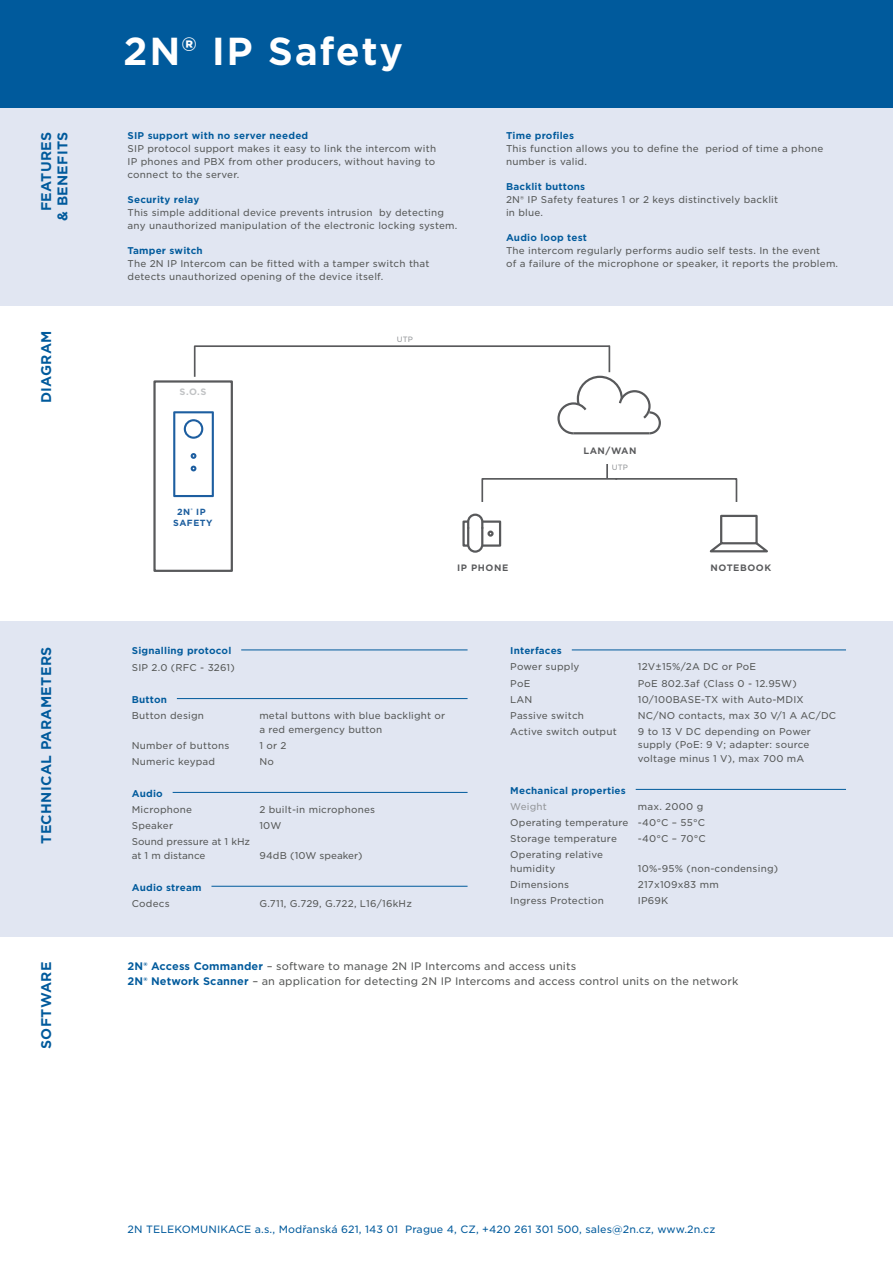
<style>
.page{position:relative;width:893px;height:1263px;background:#fff}
.page>*{position:absolute;margin:0;border:0;box-sizing:border-box;transform-origin:0 0}
.t1{font:700 37.5px "Gotham S Sm";letter-spacing:.04em;color:#fff}
.t2{font:700 13.5px/16.2px "Gotham S Sm";letter-spacing:.02em;color:#005a9c;text-align:right}
.t3{font:10.5px/15px "Gotham S Sm";letter-spacing:.01em;color:#555756}
.t4{font:10.2px "Gotham S Sm";letter-spacing:.01em;color:#005a9c}
.t5{font:9.45px/12.8px "Gotham S Sm";letter-spacing:.02em;color:#555756}
.t6{font:700 9.45px "Gotham S Sm";letter-spacing:.02em;color:#005a9c}
.t7{font:9.45px/13.5px "Gotham S Sm";color:#555756}
.t8{font:9.45px "Gotham S Sm";color:#565756}
.t9{font:9.45px "Gotham S Sm";letter-spacing:.02em;color:#939598}
.t10{font:700 8.85px "Gotham S Sm";letter-spacing:.06em;color:#58595b}
.t11{font:700 8.85px/10.6px "Gotham";letter-spacing:.06em;color:#1d5e9e;text-align:center}
.t12{font:700 8.85px "Gotham S Sm";color:#c0c2c4}
.t13{font:7.35px "Gotham S Sm";color:#939598}
.s1{font-weight:700;color:#005a9c}
</style>
<div class="page">
<div style="left:0;top:106px;width:893px;height:199px;background:#e1e6f2"></div>
<div style="left:0;top:621px;width:893px;height:315px;background:#e1e6f2"></div>
<hr style="left:241px;top:649px;width:227px;height:1px;background:#005a9c">
<hr style="left:177px;top:698px;width:291px;height:1px;background:#005a9c">
<hr style="left:173px;top:792px;width:295px;height:1px;background:#005a9c">
<hr style="left:211px;top:886px;width:257px;height:1px;background:#005a9c">
<hr style="left:572px;top:649px;width:274px;height:1px;background:#005a9c">
<hr style="left:636px;top:789px;width:210px;height:1px;background:#005a9c">
<div style="left:0;top:0;width:893px;height:107px;background:#005a9c"></div>
<div style="left:481px;top:520px;width:20px;height:27px;border:2px solid #58595b"></div>
<div style="left:462px;top:520px;width:7px;height:27px;border:2px solid #58595b"></div>
<div style="left:487px;top:530px;width:7px;height:7px;border:2px solid #58595b;border-radius:50%"></div>
<svg style="left:466px;top:513px;width:18px;height:40px"></svg>
<div style="left:720px;top:515px;width:38px;height:29px;border:2px solid #58595b"></div>
<svg style="left:709px;top:540px;width:59px;height:13px"></svg>
<svg style="left:173px;top:345px;width:565px;height:157px"></svg>
<div style="left:153px;top:380px;width:80px;height:192px;border:2px solid #58595b"></div>
<h2 class="t2" style="left:38px;top:221px;width:91px;rotate:-90deg">FEATURES &amp; BENEFITS</h2>
<h2 class="t2" style="left:38px;top:403px;width:74px;rotate:-90deg">DIAGRAM</h2>
<h2 class="t2" style="left:38px;top:844px;width:198px;rotate:-90deg">TECHNICAL PARAMETERS</h2>
<h2 class="t2" style="left:38px;top:1049px;width:89px;rotate:-90deg">SOFTWARE</h2>
<h1 class="t1" style="left:123px;top:26px;width:281px">2N® IP Safety</h1>
<p class="t6" style="left:128px;top:129px;width:182px">SIP support with no server needed</p>
<p class="t5" style="left:128px;top:142px;width:310px;text-align:justify">SIP protocol support makes it easy to link the intercom with IP phones and PBX from other producers, without having to connect to the server.</p>
<p class="t6" style="left:128px;top:193px;width:73px">Security relay</p>
<p class="t5" style="left:128px;top:206px;width:331px">This simple additional device prevents intrusion by detecting any unauthorized manipulation of the electronic locking system.</p>
<p class="t6" style="left:128px;top:244px;width:77px">Tamper switch</p>
<p class="t5" style="left:128px;top:257px;width:304px">The 2N IP Intercom can be fitted with a tamper switch that detects unauthorized opening of the device itself.</p>
<p class="t12" style="left:180px;top:385px;width:28px">S.O.S</p>
<p class="t11" style="left:173px;top:507px;width:41px">2N<sup>®</sup> IP<br>SAFETY</p>
<p class="t13" style="left:397px;top:334px;width:18px">UTP</p>
<p class="t6" style="left:506px;top:129px;width:70px">Time profiles</p>
<p class="t5" style="left:506px;top:142px;width:319px">This function allows you to define the period of time a phone number is valid.</p>
<p class="t6" style="left:506px;top:180px;width:81px">Backlit buttons</p>
<p class="t5" style="left:506px;top:193px;width:274px">2N® IP Safety features 1 or 2 keys distinctively backlit in blue.</p>
<p class="t6" style="left:506px;top:231px;width:82px">Audio loop test</p>
<p class="t5" style="left:506px;top:244px;width:334px">The intercom regularly performs audio self tests. In the event<br>of a failure of the microphone or speaker, it reports the problem.</p>
<p class="t10" style="left:583px;top:445px;width:55px">LAN/WAN</p>
<p class="t13" style="left:612px;top:462px;width:18px">UTP</p>
<p class="t10" style="left:457px;top:561px;width:53px">IP PHONE</p>
<p class="t10" style="left:710px;top:561px;width:62px">NOTEBOOK</p>
<p class="t6" style="left:132px;top:644px;width:101px">Signalling protocol</p>
<p class="t5" style="left:132px;top:661px;width:105px">SIP 2.0 (RFC - 3261)</p>
<p class="t6" style="left:132px;top:693px;width:37px">Button</p>
<p class="t5" style="left:132px;top:709px;width:74px">Button design</p>
<p class="t5" style="left:259px;top:709px;width:187px;line-height:13.5px">metal buttons with blue backlight or a red emergency button</p>
<p class="t5" style="left:132px;top:739px;width:99px">Number of buttons</p>
<p class="t8" style="left:259px;top:739px;width:29px">1 or 2</p>
<p class="t5" style="left:132px;top:755px;width:85px">Numeric keypad</p>
<p class="t8" style="left:259px;top:755px;width:16px">No</p>
<p class="t6" style="left:132px;top:787px;width:32px">Audio</p>
<p class="t5" style="left:132px;top:803px;width:62px">Microphone</p>
<p class="t5" style="left:259px;top:803px;width:117px">2 built-in microphones</p>
<p class="t5" style="left:132px;top:819px;width:43px">Speaker</p>
<p class="t5" style="left:259px;top:819px;width:24px">10W</p>
<p class="t7" style="left:132px;top:835px;width:120px">Sound pressure at 1 kHz at 1 m distance</p>
<p class="t7" style="left:259px;top:848px;width:105px">94dB (10W speaker)</p>
<p class="t6" style="left:510px;top:644px;width:53px">Interfaces</p>
<p class="t5" style="left:510px;top:660px;width:71px">Power supply</p>
<p class="t5" style="left:638px;top:660px;width:120px">12V±15%/2A DC or PoE</p>
<p class="t5" style="left:510px;top:676px;width:22px">PoE</p>
<p class="t5" style="left:638px;top:676px;width:160px">PoE 802.3af (Class 0 - 12.95W)</p>
<p class="t5" style="left:510px;top:693px;width:24px">LAN</p>
<p class="t5" style="left:638px;top:693px;width:167px">10/100BASE-TX with Auto-MDIX</p>
<p class="t5" style="left:510px;top:709px;width:75px">Passive switch</p>
<p class="t5" style="left:638px;top:709px;width:200px">NC/NO contacts, max 30 V/1 A AC/DC</p>
<p class="t5" style="left:510px;top:725px;width:108px">Active switch output</p>
<p class="t5" style="left:638px;top:724px;width:175px;line-height:13.5px">9 to 13 V DC depending on Power supply (PoE: 9 V; adapter: source voltage minus 1 V), max 700 mA</p>
<p class="t6" style="left:510px;top:784px;width:117px">Mechanical properties</p>
<p class="t9" style="left:510px;top:800px;width:38px">Weight</p>
<p class="t5" style="left:510px;top:798px;width:197px;line-height:16px;text-indent:128px">max. 2000 g<br>Operating temperature -40°C – 55°C<br>Storage temperature</p>
<p class="t5" style="left:638px;top:832px;width:70px">-40°C – 70°C</p>
<p class="t5" style="left:510px;top:848px;width:94px;line-height:13.5px">Operating relative humidity</p>
<p class="t5" style="left:638px;top:862px;width:142px">10%-95% (non-condensing)</p>
<p class="t6" style="left:132px;top:881px;width:71px">Audio stream</p>
<p class="t5" style="left:132px;top:897px;width:39px">Codecs</p>
<p class="t5" style="left:259px;top:897px;width:154px">G.711, G.729, G.722, L16/16kHz</p>
<p class="t5" style="left:510px;top:878px;width:60px">Dimensions</p>
<p class="t5" style="left:638px;top:878px;width:82px">217x109x83 mm</p>
<p class="t5" style="left:510px;top:894px;width:95px">Ingress Protection</p>
<p class="t5" style="left:638px;top:894px;width:32px">IP69K</p>
<p class="t3" style="left:128px;top:959px;width:612px"><span class="s1">2N® Access Commander</span> – software to manage 2N IP Intercoms and access units<br><span class="s1">2N® Network Scanner</span> – an application for detecting 2N IP Intercoms and access control units on the network</p>
<p class="t4" style="left:128px;top:1222px;width:589px">2N TELEKOMUNIKACE a.s., Modřanská 621, 143 01 Prague 4, CZ, +420 261 301 500, sales@2n.cz, www.2n.cz</p>
</div>
